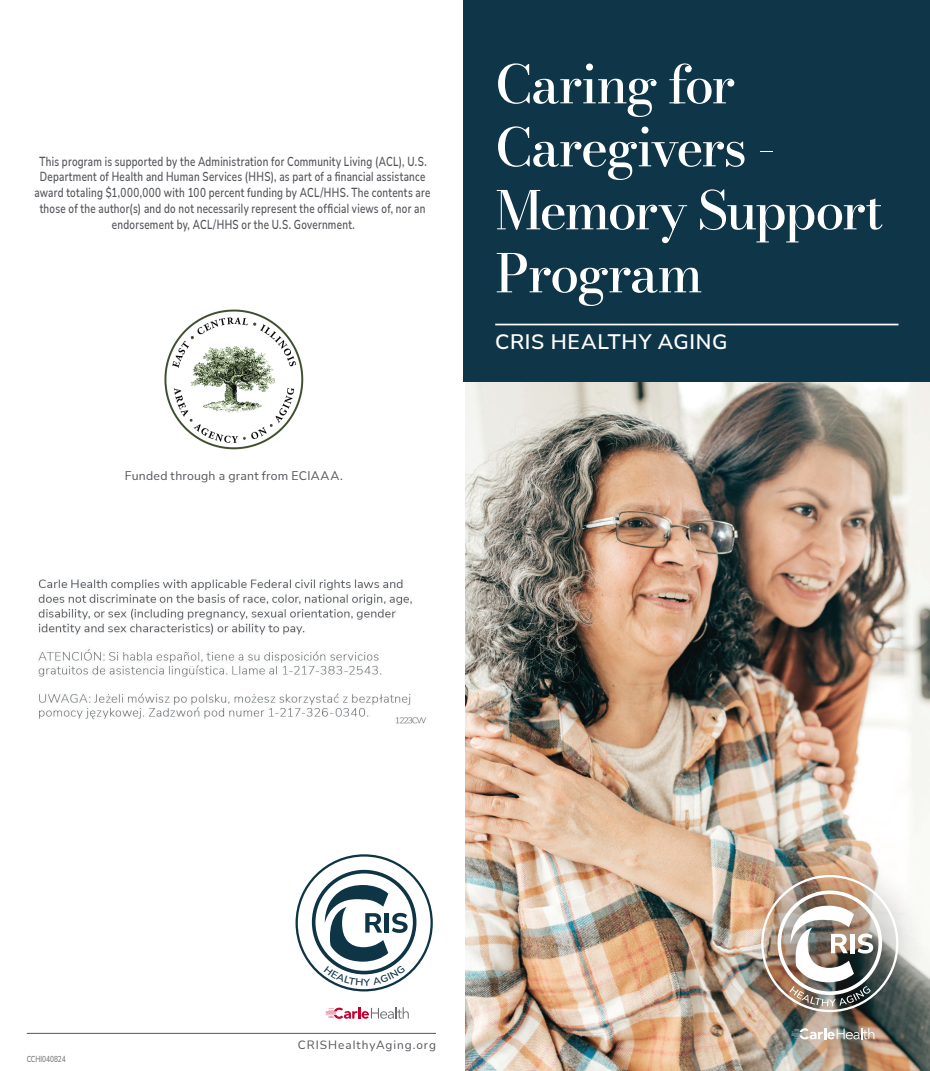
<style>
.page{position:relative;width:930px;height:1071px;background:#fff}
.page>*{position:absolute;margin:0;border:0;box-sizing:border-box;transform-origin:0 0}
.T1{font:52.5px/63px "Bodoni Moda";letter-spacing:-.04em;color:#fff}
.ST{font:600 21px "Nunito Sans";letter-spacing:.035em;color:#fff}
.DISCLOSURES{font:600 13.12px/15.8px "Nunito Sans";letter-spacing:.025em;color:#54555a;text-align:center;scale:.75 1}
.B1{font:12.25px "Nunito Sans";letter-spacing:.02em;color:#54555a}
.SIGN-OFF{font:11.9px "Nunito Sans";letter-spacing:.08em;color:#54555a}
.JOB{font:600 8.75px "Nunito Sans";color:#7c7d80;scale:.75 1}
</style>
<div class="page">
<img style="left:465px;top:382px;width:464px;height:689px">
<img style="left:38px;top:579px;width:388px;height:145px">
<hr style="left:27px;top:1033px;width:409px;height:1px;background:#54555a">
<div style="left:735px;top:849px;width:189px;height:216px;background:#231f20;opacity:.75"></div>
<img style="left:761px;top:875px;width:137px;height:137px">
<svg style="left:791px;top:1028px;width:83px;height:12px"></svg>
<div style="left:312px;top:870px;width:104px;height:104px;border:4px solid #0e3546;border-radius:50%"></div>
<svg style="left:326px;top:1007px;width:82px;height:12px"></svg>
<div style="left:463px;top:0;width:466px;height:382px;background:#0f3648"></div>
<hr style="left:495px;top:324px;width:403px;height:1px;background:#fff">
<img style="left:164px;top:309px;width:140px;height:141px">
<svg style="left:324px;top:885px;width:83px;height:101px"></svg>
<p class="DISCLOSURES" style="left:34px;top:153px;width:529px">This program is supported by the Administration for Community Living (ACL), U.S.<br>Department of Health and Human Services (HHS), as part of a financial assistance award totaling $1,000,000 with 100 percent funding by ACL/HHS. The contents are those of the author(s) and do not necessarily represent the official views of, nor an endorsement by, ACL/HHS or the U.S. Government.</p>
<p class="B1" style="left:125px;top:467px;width:219px">Funded through a grant from ECIAAA.</p>
<p class="T1" style="left:495px;top:53px;width:389px">Caring for<br>Caregivers -<br>Memory Support<br>Program</p>
<p class="ST" style="left:495px;top:327px;width:233px">CRIS HEALTHY AGING</p>
<p class="JOB" style="left:27px;top:1053px;width:54px">CCHI040824</p>
<p class="SIGN-OFF" style="left:298px;top:1037px;width:140px">CRISHealthyAging.org</p>
</div>
